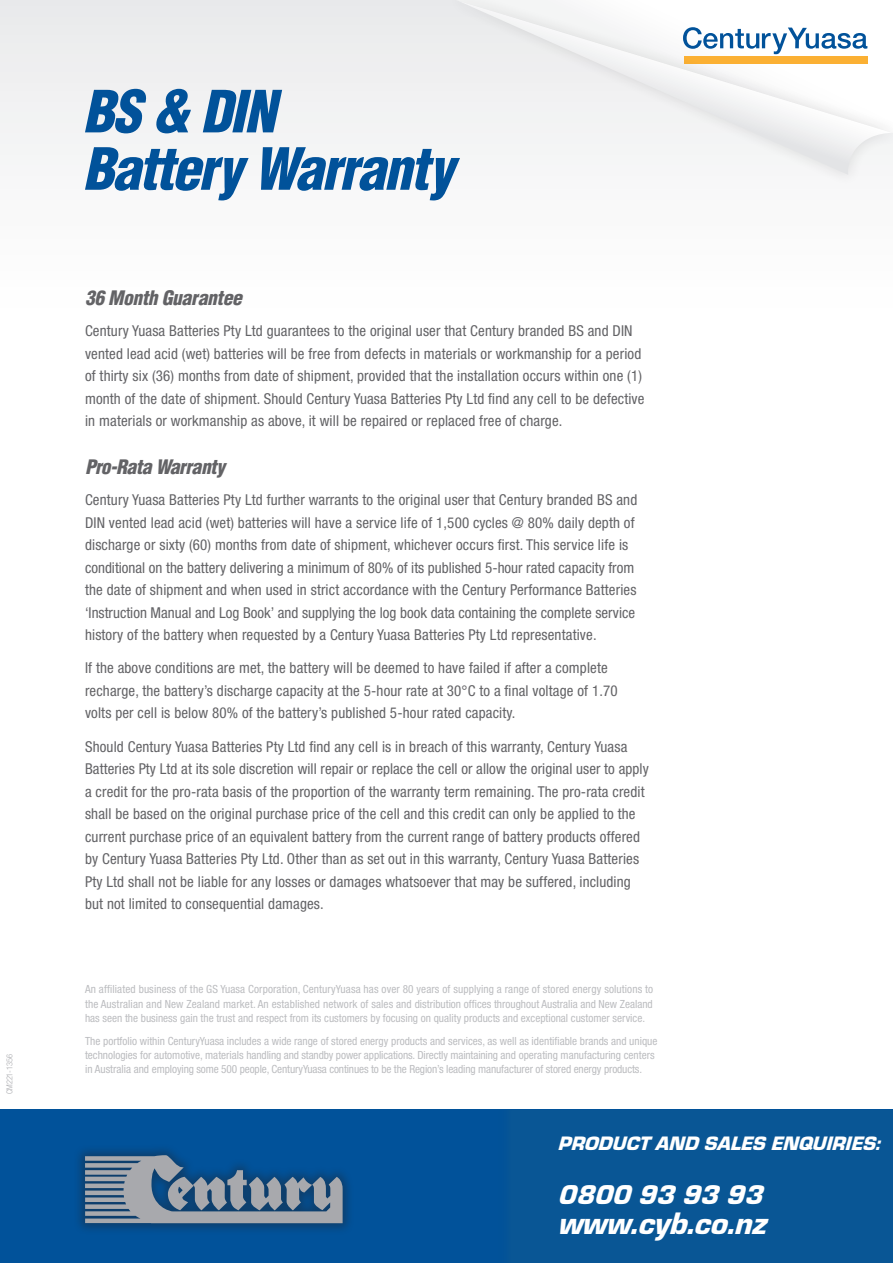
<style>
.page{position:relative;width:893px;height:1263px;background:#fff}
.page>*{position:absolute;margin:0;border:0;box-sizing:border-box;transform-origin:0 0}
.t1{font:italic 900 condensed 56.7px/57.3px "Helvetica";letter-spacing:-.03em;color:#01529a}
.t2{font:italic 900 32.25px "Eurostile";color:#fff}
.t3{font:italic 900 28.2px "Eurostile";color:#fff}
.t4{font:italic 900 20.25px "Eurostile";color:#fff}
.t5{font:italic 900 condensed 19.5px "Helvetica";letter-spacing:-.02em;color:#636366}
.t6{font:italic 900 condensed 17.85px/23.1px "Helvetica";letter-spacing:-.02em;color:#fff;text-align:right}
.t7{font:condensed 15px/22.5px "Helvetica Neue";letter-spacing:.01em;color:#636366}
.t8{font:condensed 11.25px/14.2px "Helvetica Neue";color:#bcbdc0;text-align:justify}
.t9{font:300 condensed 8.25px "Helvetica Neue";color:#a8a9ad}
.s1{font-weight:400}
</style>
<div class="page">
<div style="left:0;top:0;width:893px;height:662px;background:linear-gradient(to bottom,#f0f0f1,#fff)"></div>
<div style="left:0;top:1110px;width:893px;height:153px;background:#01529a"></div>
<div style="left:445px;top:0;width:448px;height:187px;background:#f7f7f8"></div>
<svg style="left:457px;top:0;width:430px;height:175px"></svg>
<div style="left:73px;top:1143px;width:282px;height:92px;background:#231f20;opacity:.38"></div>
<svg style="left:85px;top:1155px;width:258px;height:68px"></svg>
<div style="left:498px;top:1111px;width:395px;height:152px;background:#095695"></div>
<p class="t9" style="left:5px;top:1094px;width:42px;rotate:-90deg">CM221-1356</p>
<h1 class="t1" style="left:82px;top:82px;width:373px">BS &amp; DIN<br>Battery Warranty</h1>
<h3 class="t5" style="left:85px;top:286px;width:158px">36 Month Guarantee</h3>
<p class="t7" style="left:85px;top:320px;width:561px">Century Yuasa Batteries Pty Ltd guarantees to the original user that Century branded BS and DIN vented lead acid (wet) batteries will be free from defects in materials or workmanship for a period of thirty six (36) months from date of shipment, provided that the installation occurs within one (1) month of the date of shipment. Should Century Yuasa Batteries Pty Ltd find any cell to be defective in materials or workmanship as above, it will be repaired or replaced free of charge.</p>
<h3 class="t5" style="left:85px;top:455px;width:142px">Pro-Rata Warranty</h3>
<p class="t7" style="left:85px;top:489px;width:554px">Century Yuasa Batteries Pty Ltd further warrants to the original user that Century branded BS and DIN vented lead acid (wet) batteries will have a service life of 1,500 cycles @ 80% daily depth of discharge or sixty (60) months from date of shipment, whichever occurs first. This service life is conditional on the battery delivering a minimum of 80% of its published 5-hour rated capacity from the date of shipment and when used in strict accordance with the Century Performance Batteries ‘Instruction Manual and Log Book’ and supplying the log book data containing the complete service history of the battery when requested by a Century Yuasa Batteries Pty Ltd representative.</p>
<p class="t7" style="left:85px;top:657px;width:534px">If the above conditions are met, the battery will be deemed to have failed if after a complete recharge, the battery’s discharge capacity at the 5-hour rate at 30°C to a final voltage of 1.70 volts per cell is below 80% of the battery’s published 5-hour rated capacity.</p>
<p class="t7" style="left:85px;top:735px;width:565px">Should Century Yuasa Batteries Pty Ltd find any cell is in breach of this warranty, Century Yuasa Batteries Pty Ltd at its sole discretion will repair or replace the cell or allow the original user to apply a credit for the pro-rata basis of the proportion of the warranty term remaining. The pro-rata credit shall be based on the original purchase price of the cell and this credit can only be applied to the current purchase price of an equivalent battery from the current range of battery products offered by Century Yuasa Batteries Pty Ltd. Other than as set out in this warranty, Century Yuasa Batteries Pty Ltd shall not be liable for any losses or damages whatsoever that may be suffered, including but not limited to consequential damages.</p>
<p class="t8" style="left:85px;top:982px;width:570px">An affiliated business of the GS Yuasa Corporation, CenturyYuasa has over 80 years of supplying a range of stored energy solutions to the Australian and New Zealand market. An established network of sales and distribution offices throughout Australia and New Zealand has seen the business gain the trust and respect from its customers by focusing on quality products and exceptional customer service.</p>
<p class="t8" style="left:85px;top:1033px;width:574px;text-align:left">The portfolio within CenturyYuasa includes a wide range of stored energy products and services, as well as identifiable brands and unique technologies for automotive, materials handling and standby power applications. Directly maintaining and operating manufacturing centers in Australia and employing some 500 people, CenturyYuasa continues to be the Region’s leading manufacturer of stored energy products.</p>
<h3 class="t4" style="left:558px;top:1132px;width:323px">PRODUCT AND SALES ENQUIRIES:</h3>
<h3 class="t3" style="left:558px;top:1179px;width:206px">0800 93 93 93</h3>
<h2 class="t2" style="left:558px;top:1205px;width:209px">www.cyb.co.nz</h2>
<p class="t6" style="left:519px;top:1182px;width:291px"><span class="s1">Sales</span> 1300 734 580 <span class="s1">| Service</span> 1300 369 355 www.centuryyuasa.com.au</p>
</div>
